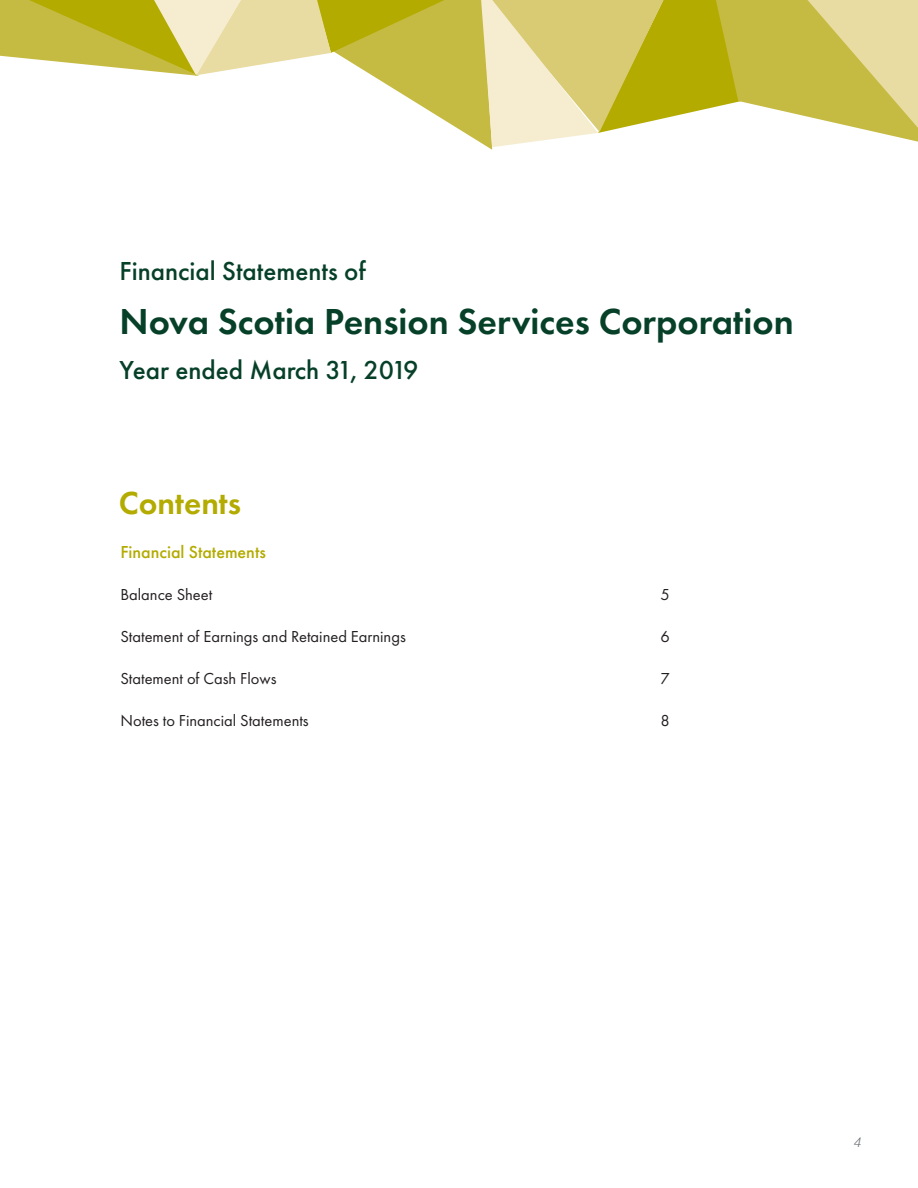
<style>
.page{position:relative;width:918px;height:1188px;background:#fff}
.page>*{position:absolute;margin:0;border:0;box-sizing:border-box;transform-origin:0 0}
.t1{font:600 37.5px "Futura PT";color:#064028}
.Page_title{font:600 33px "Futura PT";color:#b3ab00}
.t2{font:500 27px "Futura PT";color:#064028}
.subheadings1{font:500 18px "Futura PT";color:#b3ab00}
.table_label_for{font:16.5px "Futura PT";color:#231f20}
.t3{font:italic 300 13.5px "Helvetica Neue";color:#6e7277}
</style>
<div class="page">
<svg style="left:0;top:0;width:918px;height:150px"></svg>
<p class="t2" style="left:120px;top:254px;width:248px">Financial Statements of</p>
<p class="t1" style="left:120px;top:298px;width:676px">Nova Scotia Pension Services Corporation</p>
<p class="t2" style="left:120px;top:353px;width:301px">Year ended March 31, 2019</p>
<p class="Page_title" style="left:119px;top:483px;width:124px">Contents</p>
<p class="subheadings1" style="left:120px;top:542px;width:147px">Financial Statements</p>
<p class="table_label_for" style="left:120px;top:585px;width:93px">Balance Sheet</p>
<p class="table_label_for" style="left:660px;top:585px;width:11px">5</p>
<p class="table_label_for" style="left:120px;top:627px;width:287px">Statement of Earnings and Retained Earnings</p>
<p class="table_label_for" style="left:660px;top:627px;width:11px">6</p>
<p class="table_label_for" style="left:120px;top:669px;width:158px">Statement of Cash Flows</p>
<p class="table_label_for" style="left:660px;top:669px;width:11px">7</p>
<p class="table_label_for" style="left:120px;top:711px;width:190px">Notes to Financial Statements</p>
<p class="table_label_for" style="left:660px;top:711px;width:11px">8</p>
<p class="t3" style="left:854px;top:1131px;width:9px">4</p>
</div>
